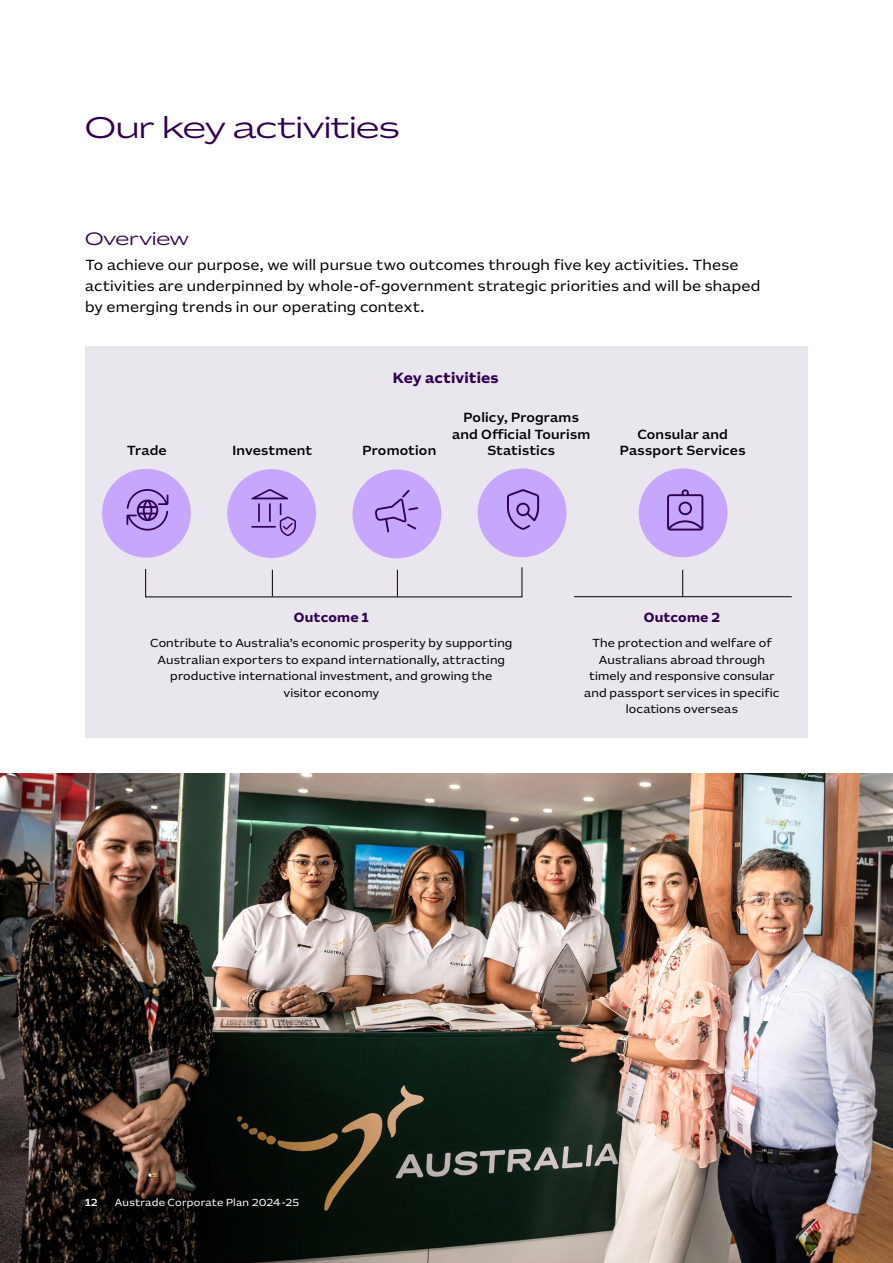
<style>
.page{position:relative;width:893px;height:1263px;background:#fff}
.page>*{position:absolute;margin:0;border:0;box-sizing:border-box;transform-origin:0 0}
.t1{font:300 30px "AU Sans Display";color:#300050}
.t2{font:300 18px "AU Sans Display";letter-spacing:.005em;color:#300050}
._4_Body_copy{font:15px/21px "AU Sans Text";letter-spacing:.01em;color:#000}
._4_Body_copy-2{font:700 15px "AU Sans Text";letter-spacing:.01em;color:#300050}
._4_Body_copy-3{font:500 13.5px/16.5px "AU Sans Text";letter-spacing:.015em;color:#000;text-align:center}
._4_Body_copy-4{font:700 13.5px "AU Sans Text";letter-spacing:.01em;color:#300050}
._4_Body_copy-5{font:12px/16.5px "AU Sans Text";letter-spacing:.01em;color:#000;text-align:center}
.Folio_L{font:10.5px "AU Sans Text";letter-spacing:.025em;color:#fff}
.Page_No_L{font:500 10.5px "AU Sans Text";color:#fff}
</style>
<div class="page">
<div style="left:85px;top:347px;width:723px;height:391px;background:#eae6ed"></div>
<div style="left:639px;top:468px;width:88px;height:89px;background:#c7a6ff;border-radius:50%"></div>
<div style="left:227px;top:469px;width:89px;height:89px;background:#c7a6ff;border-radius:50%"></div>
<svg style="left:145px;top:567px;width:377px;height:30px"></svg>
<svg style="left:682px;top:570px;width:1px;height:26px"></svg>
<div style="left:102px;top:469px;width:89px;height:89px;background:#c7a6ff;border-radius:50%"></div>
<div style="left:478px;top:468px;width:88px;height:89px;background:#c7a6ff;border-radius:50%"></div>
<hr style="left:574px;top:596px;width:218px;height:1px;background:#000">
<div style="left:352px;top:469px;width:89px;height:89px;background:#c7a6ff;border-radius:50%"></div>
<svg style="left:507px;top:489px;width:32px;height:41px"></svg>
<svg style="left:667px;top:489px;width:36px;height:41px"></svg>
<svg style="left:126px;top:489px;width:42px;height:41px"></svg>
<svg style="left:251px;top:489px;width:45px;height:48px"></svg>
<svg style="left:375px;top:490px;width:43px;height:42px"></svg>
<img style="left:0;top:774px;width:893px;height:489px">
<h1 class="t1" style="left:85px;top:102px;width:316px">Our key activities</h1>
<h2 class="t2" style="left:85px;top:224px;width:105px">Overview</h2>
<p class="_4_Body_copy" style="left:85px;top:253px;width:677px">To achieve our purpose, we will pursue two outcomes through five key activities. These activities are underpinned by whole-of-government strategic priorities and will be shaped</p>
<p class="_4_Body_copy" style="left:85px;top:295px;width:341px">by emerging trends in our operating context.</p>
<p class="_4_Body_copy-2" style="left:393px;top:364px;width:107px">Key activities</p>
<p class="_4_Body_copy-3" style="left:127px;top:440px;width:41px">Trade</p>
<p class="_4_Body_copy-3" style="left:232px;top:440px;width:81px">Investment</p>
<p class="_4_Body_copy-3" style="left:363px;top:440px;width:75px">Promotion</p>
<p class="_4_Body_copy-3" style="left:452px;top:408px;width:140px">Policy, Programs and Official Tourism<br>Statistics</p>
<p class="_4_Body_copy-3" style="left:620px;top:424px;width:127px">Consular and<br>Passport Services</p>
<p class="_4_Body_copy-4" style="left:294px;top:606px;width:77px">Outcome 1</p>
<p class="_4_Body_copy-5" style="left:150px;top:633px;width:364px">Contribute to Australia’s economic prosperity by supporting Australian exporters to expand internationally, attracting productive international investment, and growing the visitor economy</p>
<p class="_4_Body_copy-4" style="left:644px;top:606px;width:78px">Outcome 2</p>
<p class="_4_Body_copy-5" style="left:584px;top:633px;width:197px">The protection and welfare of<br>Australians abroad through timely and responsive consular and passport services in specific locations overseas</p>
<p class="Page_No_L" style="left:85px;top:1194px;width:14px">12</p>
<p class="Folio_L" style="left:115px;top:1194px;width:186px">Austrade Corporate Plan 2024-25</p>
</div>
